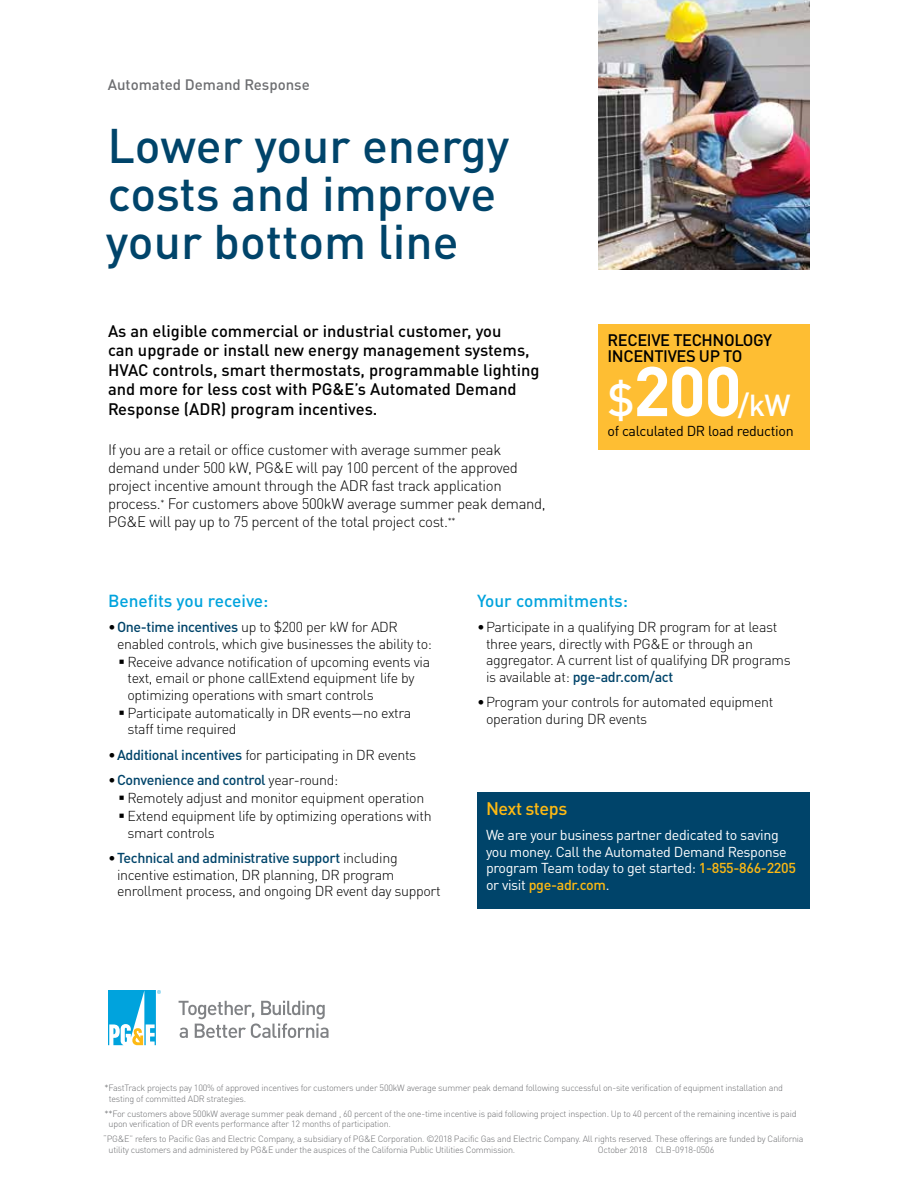
<style>
.page{position:relative;width:918px;height:1188px;background:#fff}
.page>*{position:absolute;margin:0;border:0;box-sizing:border-box;transform-origin:0 0}
.t1{font:700 69px "DIN Pro";color:#fff}
.t2{font:500 48px/48px "DIN Pro";color:#00446a}
.t3{font:500 30px "DIN Pro";color:#fff}
.t4{font:500 18px "DIN Pro";letter-spacing:-.025em;color:#fdb913}
.t5{font:500 17.25px "DIN Pro";color:#00a3dd}
.t6{font:500 16.5px/19.5px "DIN Pro";color:#000}
.t7{font:500 16.5px/16.5px "DIN Pro";letter-spacing:-.025em;color:#000}
.t8{font:300 15px/18px "DIN Pro";letter-spacing:-.025em;color:#000}
.t9{font:500 15px "DIN Pro";color:#6d6e71}
.t10{font:300 14.25px/16.5px "DIN Pro";letter-spacing:-.025em;color:#000}
.t11{font:14.25px/16.5px "DIN Pro";letter-spacing:-.025em;color:#fff}
.t12{font:500 14.25px "DIN Pro";letter-spacing:-.025em;color:#00446a}
.t13{font:14.25px "DIN Pro";letter-spacing:-.025em;color:#000}
.t14{font:300 9px/10.5px "DIN Pro";letter-spacing:-.025em;color:#6d6e71}
.s1{font-weight:500;font-size:45px}
.s2{font-weight:500;color:#00446a}
.s3{font-weight:300;color:#000}
.s4{font-weight:500;color:#fdb913}
</style>
<div class="page">
<svg style="left:179px;top:1001px;width:149px;height:37px"></svg>
<svg style="left:108px;top:990px;width:53px;height:55px"></svg>
<img style="left:598px;top:0;width:212px;height:270px">
<div style="left:598px;top:324px;width:212px;height:126px;background:#febe33"></div>
<div style="left:477px;top:792px;width:333px;height:116px;background:#00446a"></div>
<p class="t9" style="left:108px;top:72px;width:204px">Automated Demand Response</p>
<h2 class="t2" style="left:106px;top:116px;width:405px">Lower your energy costs and improve your bottom line</h2>
<p class="t6" style="left:108px;top:319px;width:433px">As an eligible commercial or industrial customer, you<br>can upgrade or install new energy management systems, HVAC controls, smart thermostats, programmable lighting and more for less cost with PG&amp;E’s Automated Demand Response (ADR) program incentives.</p>
<p class="t8" style="left:108px;top:439px;width:439px">If you are a retail or office customer with average summer peak demand under 500 kW, PG&amp;E will pay 100 percent of the approved project incentive amount through the ADR fast track application process.<sup>*</sup> For customers above 500kW average summer peak demand, PG&amp;E will pay up to 75 percent of the total project cost.<sup>**</sup></p>
<p class="t7" style="left:608px;top:330px;width:166px">RECEIVE TECHNOLOGY<br>INCENTIVES UP TO</p>
<h1 class="t1" style="left:608px;top:334px;width:136px"><span class="s1">$</span>200</h1>
<h3 class="t3" style="left:738px;top:381px;width:54px">/kW</h3>
<p class="t13" style="left:608px;top:419px;width:188px">of calculated DR load reduction</p>
<p class="t5" style="left:108px;top:587px;width:162px">Benefits you receive:</p>
<p class="t10" style="left:117px;top:618px;width:317px;text-indent:-9px">•<span class="s2">One-time incentives</span> up to $200 per kW for ADR enabled controls, which give businesses the ability to:</p>
<p class="t10" style="left:128px;top:652px;width:304px;text-indent:-9px">▪ Receive advance notification of upcoming events via text, email or phone callExtend equipment life by optimizing operations with smart controls</p>
<p class="t10" style="left:128px;top:703px;width:285px;text-indent:-9px">▪ Participate automatically in DR events—no extra staff time required</p>
<p class="t10" style="left:108px;top:745px;width:310px">•<span class="s2">Additional incentives</span> for participating in DR events</p>
<p class="t12" style="left:108px;top:769px;width:232px"><span class="s3">•</span>Convenience and control <span class="s3">year-round:</span></p>
<p class="t10" style="left:119px;top:789px;width:307px">▪ Remotely adjust and monitor equipment operation</p>
<p class="t10" style="left:128px;top:807px;width:306px;text-indent:-9px">▪ Extend equipment life by optimizing operations with smart controls</p>
<p class="t10" style="left:117px;top:849px;width:325px;text-indent:-9px">•<span class="s2">Technical and administrative support</span> including incentive estimation, DR planning, DR program enrollment process, and ongoing DR event day support</p>
<p class="t5" style="left:477px;top:587px;width:152px">Your commitments:</p>
<p class="t10" style="left:486px;top:618px;width:306px;text-indent:-9px">•Participate in a qualifying DR program for at least three years, directly with PG&amp;E or through an aggregator. A current list of qualifying DR programs is available at: <span class="s2">pge-adr.com/act</span></p>
<p class="t10" style="left:486px;top:693px;width:289px;text-indent:-9px">•Program your controls for automated equipment operation during DR events</p>
<p class="t4" style="left:486px;top:794px;width:83px">Next steps</p>
<p class="t11" style="left:486px;top:825px;width:311px">We are your business partner dedicated to saving you money. Call the Automated Demand Response program Team today to get started: <span class="s4">1-855-866-2205 </span>or visit <span class="s4">pge-adr.com</span>.</p>
<p class="t14" style="left:109px;top:1082px;width:676px;text-indent:-4px">*FastTrack projects pay 100% of approved incentives for customers under 500kW average summer peak demand following successful on-site verification of equipment installation and testing of committed ADR strategies.</p>
<p class="t14" style="left:109px;top:1107px;width:690px;text-indent:-4px">**For customers above 500kW average summer peak demand , 60 percent of the one-time incentive is paid following project inspection. Up to 40 percent of the remaining incentive is paid upon verification of DR events performance after 12 months of participation.</p>
<p class="t14" style="left:109px;top:1133px;width:697px;text-indent:-5px">“PG&amp;E” refers to Pacific Gas and Electric Company, a subsidiary of PG&amp;E Corporation. ©2018 Pacific Gas and Electric Company. All rights reserved. These offerings are funded by California utility customers and administered by PG&amp;E under the auspices of the California Public Utilities Commission.</p>
<p class="t14" style="left:598px;top:1143px;width:118px">October 2018 CLB-0918-0506</p>
</div>
